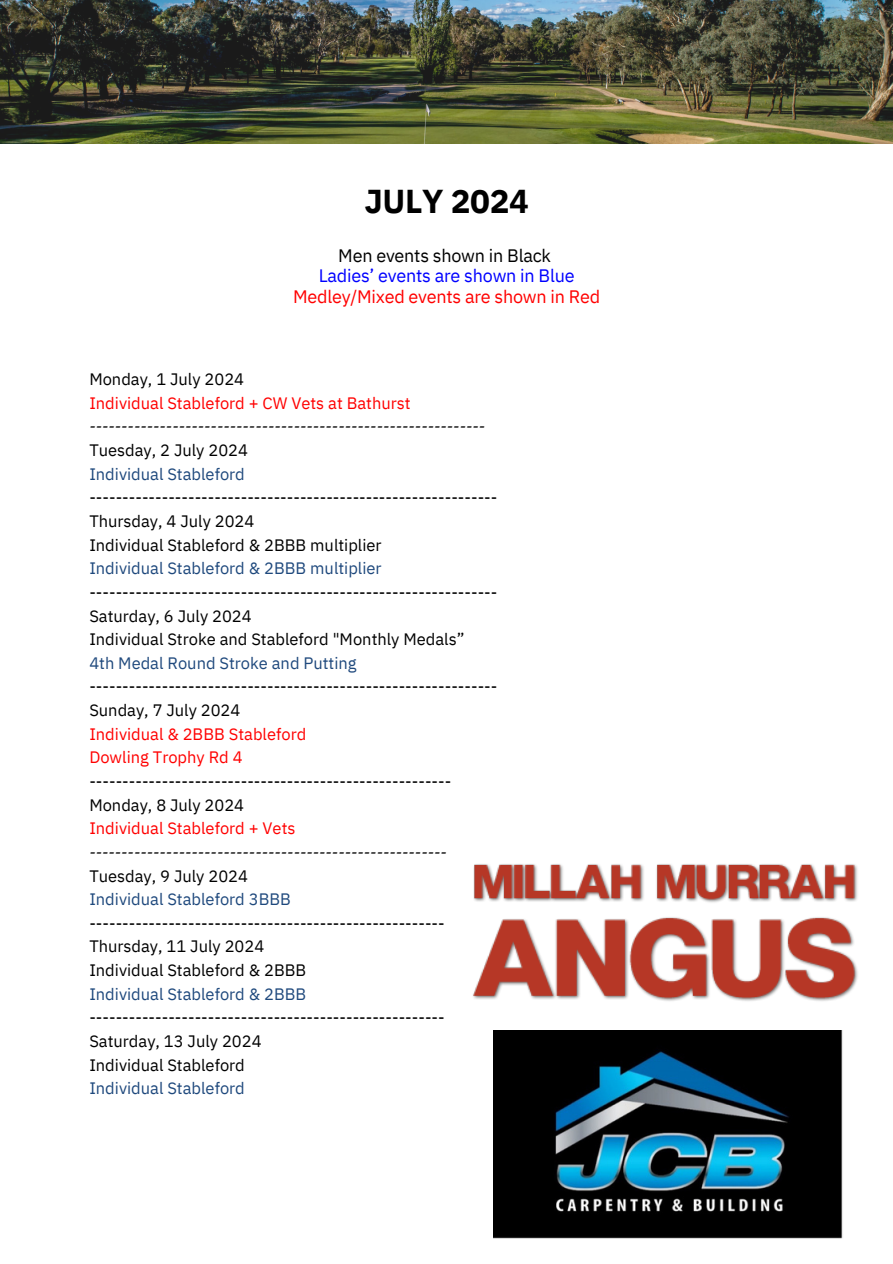
<style>
.page{position:relative;width:893px;height:1264px;background:#fff}
.page>*{position:absolute;margin:0;border:0;box-sizing:border-box;transform-origin:0 0}
.t1{font:700 33px "IBM Plex Sans";letter-spacing:-.01em;color:#000}
.t2{font:18px/20.2px "IBM Plex Sans";letter-spacing:-.015em;color:#f00;text-align:center}
.t3{font:18px "IBM Plex Sans";letter-spacing:-.015em;color:#000}
.t4{font:16.5px "IBM Plex Sans";color:#000}
.t5{font:16.5px "IBM Plex Sans";color:#1f497d}
.t6{font:italic 16.5px "IBM Plex Sans";color:#000}
.t7{font:16.5px "IBM Plex Sans";color:#f00}
.s1{color:#00f}
</style>
<div class="page">
<img style="left:0;top:0;width:892px;height:143px">
<img style="left:473px;top:864px;width:385px;height:137px">
<img style="left:494px;top:1030px;width:349px;height:208px">
<p class="t1" style="left:364px;top:179px;width:166px">JULY 2024</p>
<p class="t3" style="left:338px;top:244px;width:214px">Men events shown in Black</p>
<p class="t2" style="left:293px;top:265px;width:308px"><span class="s1">Ladies’ events are shown in Blue<br></span>Medley/Mixed events are shown in Red</p>
<h1 class="t4" style="left:89px;top:368px;width:156px">Monday, 1 July 2024</h1>
<p class="t7" style="left:89px;top:392px;width:323px">Individual Stableford + CW Vets at Bathurst</p>
<p class="t6" style="left:89px;top:415px;width:397px">--------------------------------------------------------------</p>
<p class="t4" style="left:89px;top:439px;width:160px">Tuesday, 2 July 2024</p>
<p class="t5" style="left:89px;top:463px;width:157px">Individual Stableford</p>
<p class="t4" style="left:89px;top:486px;width:409px">--------------------------------------------------------------</p>
<p class="t4" style="left:89px;top:510px;width:166px">Thursday, 4 July 2024</p>
<p class="t4" style="left:89px;top:533px;width:294px">Individual Stableford &amp; 2BBB multiplier</p>
<p class="t5" style="left:89px;top:557px;width:294px">Individual Stableford &amp; 2BBB multiplier</p>
<p class="t4" style="left:89px;top:581px;width:409px">--------------------------------------------------------------</p>
<p class="t4" style="left:89px;top:604px;width:164px">Saturday, 6 July 2024</p>
<p class="t4" style="left:89px;top:628px;width:377px">Individual Stroke and Stableford "Monthly Medals”</p>
<p class="t5" style="left:89px;top:652px;width:269px">4th Medal Round Stroke and Putting</p>
<p class="t4" style="left:89px;top:675px;width:409px">--------------------------------------------------------------</p>
<p class="t4" style="left:89px;top:699px;width:153px">Sunday, 7 July 2024</p>
<p class="t7" style="left:89px;top:722px;width:218px">Individual &amp; 2BBB Stableford</p>
<p class="t7" style="left:89px;top:746px;width:155px">Dowling Trophy Rd 4</p>
<p class="t4" style="left:89px;top:770px;width:363px">-------------------------------------------------------</p>
<p class="t4" style="left:89px;top:793px;width:156px">Monday, 8 July 2024</p>
<p class="t7" style="left:89px;top:817px;width:208px">Individual Stableford + Vets</p>
<p class="t6" style="left:89px;top:841px;width:359px">--------------------------------------------------------</p>
<p class="t4" style="left:89px;top:864px;width:160px">Tuesday, 9 July 2024</p>
<p class="t5" style="left:89px;top:888px;width:203px">Individual Stableford 3BBB</p>
<p class="t4" style="left:89px;top:911px;width:357px">------------------------------------------------------</p>
<p class="t4" style="left:89px;top:935px;width:176px">Thursday, 11 July 2024</p>
<p class="t4" style="left:89px;top:959px;width:218px">Individual Stableford &amp; 2BBB</p>
<p class="t5" style="left:89px;top:982px;width:218px">Individual Stableford &amp; 2BBB</p>
<p class="t4" style="left:89px;top:1006px;width:357px">------------------------------------------------------</p>
<p class="t4" style="left:89px;top:1030px;width:174px">Saturday, 13 July 2024</p>
<p class="t4" style="left:89px;top:1053px;width:157px">Individual Stableford</p>
<p class="t5" style="left:89px;top:1077px;width:157px">Individual Stableford</p>
</div>
